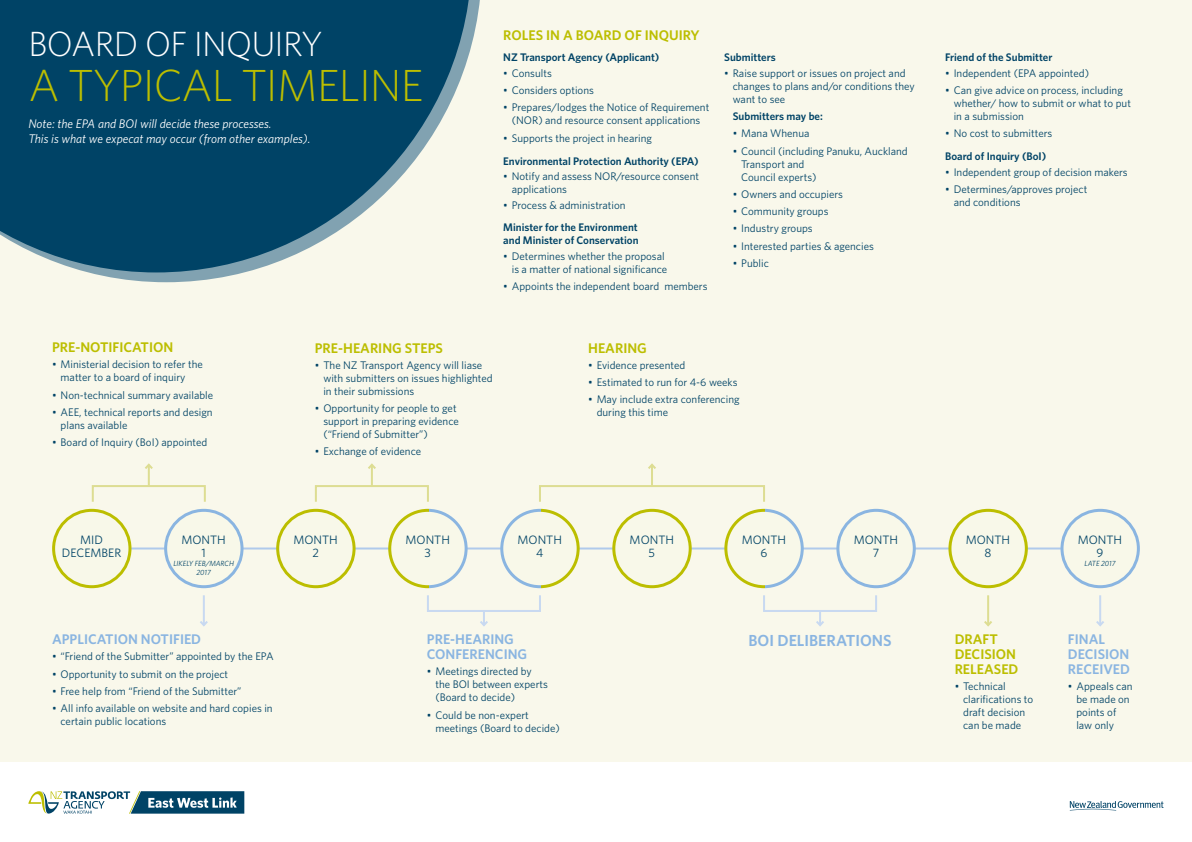
<style>
.page{position:relative;width:1192px;height:842px;background:#f9f8eb}
.page>*{position:absolute;margin:0;border:0;box-sizing:border-box;transform-origin:0 0}
.t1{font:300 45px "Whitney";letter-spacing:-.02em;color:#bcbe00}
.t2{font:300 35px "Whitney";letter-spacing:-.02em;color:#fff}
.t3{font:600 16px "Whitney";color:#8ab5e1}
.t4{font:600 14px/15px "Whitney";color:#bcbe00}
.t5{font:600 14px/15px "Whitney";color:#8ab5e1}
.t6{font:italic 12.5px/15px "Whitney";color:#fff}
.t7{font:12.2px/13.4px "Whitney";color:#004366;text-align:center}
.t8{font:11px/13px "Whitney";color:#004366}
.t9{font:600 11px/13px "Whitney";color:#004366}
.t10{font:italic 7.5px/9px "Whitney";color:#004366;text-align:center}
</style>
<div class="page">
<svg style="left:87px;top:0;width:393px;height:282px"></svg>
<svg style="left:0;top:0;width:472px;height:272px;background:#265f7a"></svg>
<hr style="left:92px;top:547px;width:1008px;height:2px;background:#b0caeb">
<div style="left:166px;top:510px;width:76px;height:77px;background:#f8f8e9;border-radius:50%"></div>
<div style="left:164px;top:509px;width:80px;height:79px;border:3px solid #8ab5e1;border-radius:50%"></div>
<div style="left:278px;top:510px;width:76px;height:77px;background:#f8f8e9;border-radius:50%"></div>
<div style="left:276px;top:509px;width:80px;height:79px;border:3px solid #bcbe00;border-radius:50%"></div>
<div style="left:54px;top:510px;width:76px;height:77px;background:#f8f8e9;border-radius:50%"></div>
<div style="left:52px;top:509px;width:79px;height:79px;border:3px solid #bcbe00;border-radius:50%"></div>
<div style="left:502px;top:510px;width:76px;height:77px;background:#f8f8e9;border-radius:50%"></div>
<div style="left:500px;top:509px;width:80px;height:79px;border:3px solid #fff;border-radius:50%"></div>
<div style="left:390px;top:510px;width:76px;height:77px;background:#f8f8e9;border-radius:50%"></div>
<div style="left:388px;top:509px;width:80px;height:79px;border:3px solid #fff;border-radius:50%"></div>
<div style="left:726px;top:510px;width:76px;height:77px;background:#f8f8e9;border-radius:50%"></div>
<div style="left:724px;top:509px;width:80px;height:79px;border:3px solid #fff;border-radius:50%"></div>
<div style="left:614px;top:510px;width:76px;height:77px;background:#f8f8e9;border-radius:50%"></div>
<div style="left:612px;top:509px;width:80px;height:79px;border:3px solid #bcbe00;border-radius:50%"></div>
<div style="left:838px;top:510px;width:76px;height:77px;background:#f8f8e9;border-radius:50%"></div>
<div style="left:836px;top:509px;width:80px;height:79px;border:3px solid #8ab5e1;border-radius:50%"></div>
<div style="left:950px;top:510px;width:76px;height:77px;background:#f8f8e9;border-radius:50%"></div>
<div style="left:948px;top:509px;width:80px;height:79px;border:3px solid #bcbe00;border-radius:50%"></div>
<div style="left:1062px;top:510px;width:76px;height:77px;background:#f8f8e9;border-radius:50%"></div>
<div style="left:1060px;top:509px;width:80px;height:79px;border:3px solid #8ab5e1;border-radius:50%"></div>
<hr style="left:987px;top:595px;width:2px;height:30px;background:#dddd92">
<svg style="left:984px;top:619px;width:8px;height:8px"></svg>
<hr style="left:203px;top:595px;width:2px;height:30px;background:#c8d9f1">
<svg style="left:200px;top:621px;width:8px;height:6px"></svg>
<hr style="left:148px;top:465px;width:2px;height:21px;background:#dddd92">
<svg style="left:145px;top:463px;width:8px;height:8px"></svg>
<hr style="left:1099px;top:595px;width:2px;height:30px;background:#c8d9f1">
<svg style="left:1096px;top:621px;width:8px;height:6px"></svg>
<svg style="left:427px;top:595px;width:114px;height:32px"></svg>
<hr style="left:371px;top:465px;width:2px;height:21px;background:#dddd92">
<svg style="left:368px;top:463px;width:8px;height:6px"></svg>
<svg style="left:314px;top:485px;width:115px;height:17px"></svg>
<svg style="left:91px;top:484px;width:115px;height:18px"></svg>
<hr style="left:651px;top:465px;width:2px;height:21px;background:#dddd92">
<svg style="left:648px;top:463px;width:8px;height:6px"></svg>
<svg style="left:539px;top:485px;width:226px;height:17px"></svg>
<svg style="left:763px;top:595px;width:114px;height:32px"></svg>
<div style="left:0;top:763px;width:1192px;height:79px;background:#fff"></div>
<svg style="left:28px;top:791px;width:216px;height:23px"></svg>
<svg style="left:1070px;top:801px;width:94px;height:9px"></svg>
<h2 class="t2" style="left:28px;top:21px;width:296px">BOARD OF INQUIRY</h2>
<h1 class="t1" style="left:28px;top:56px;width:397px">A TYPICAL TIMELINE</h1>
<p class="t6" style="left:28px;top:116px;width:284px">Note: the EPA and BOI will decide these processes.<br>This is what we expecat may occur (from other examples).</p>
<p class="t4" style="left:503px;top:27px;width:198px">ROLES IN A BOARD OF INQUIRY</p>
<p class="t9" style="left:503px;top:51px;width:158px">NZ Transport Agency (Applicant)</p>
<p class="t8" style="left:503px;top:66px;width:50px">• Consults</p>
<p class="t8" style="left:503px;top:84px;width:92px">• Considers options</p>
<p class="t8" style="left:503px;top:101px;width:208px;text-align:center">• Prepares/lodges the Notice of Requirement (NOR) and resource consent applications</p>
<p class="t8" style="left:503px;top:131px;width:150px">• Supports the project in hearing</p>
<p class="t9" style="left:503px;top:154px;width:197px">Environmental Protection Authority (EPA)</p>
<p class="t8" style="left:512px;top:170px;width:189px;text-indent:-9px">• Notify and assess NOR/resource consent applications</p>
<p class="t8" style="left:503px;top:199px;width:124px">• Process &amp; administration</p>
<p class="t9" style="left:503px;top:220px;width:137px">Minister for the Environment and Minister of Conservation</p>
<p class="t8" style="left:503px;top:249px;width:166px;text-align:right">• Determines whether the proposal is a matter of national significance</p>
<p class="t8" style="left:503px;top:279px;width:206px">• Appoints the independent board members</p>
<p class="t9" style="left:724px;top:51px;width:53px">Submitters</p>
<p class="t8" style="left:733px;top:66px;width:183px;text-indent:-9px">• Raise support or issues on project and changes to plans and/or conditions they want to see</p>
<p class="t9" style="left:733px;top:110px;width:92px">Submitters may be:</p>
<p class="t8" style="left:733px;top:127px;width:78px">• Mana Whenua</p>
<p class="t8" style="left:741px;top:144px;width:168px;text-indent:-9px">• Council (including Panuku, Auckland<br>Transport and<br>Council experts)</p>
<p class="t8" style="left:733px;top:187px;width:112px">• Owners and occupiers</p>
<p class="t8" style="left:733px;top:205px;width:97px">• Community groups</p>
<p class="t8" style="left:733px;top:222px;width:82px">• Industry groups</p>
<p class="t8" style="left:733px;top:239px;width:143px">• Interested parties &amp; agencies</p>
<p class="t8" style="left:733px;top:256px;width:38px">• Public</p>
<p class="t4" style="left:52px;top:340px;width:123px">PRE-NOTIFICATION</p>
<p class="t8" style="left:61px;top:358px;width:144px;text-indent:-9px">• Ministerial decision to refer the matter to a board of inquiry</p>
<p class="t8" style="left:52px;top:388px;width:163px">• Non-technical summary available</p>
<p class="t8" style="left:61px;top:405px;width:154px;text-indent:-9px">• AEE, technical reports and design plans available</p>
<p class="t8" style="left:52px;top:435px;width:157px">• Board of Inquiry (BoI) appointed</p>
<p class="t4" style="left:315px;top:340px;width:130px">PRE-HEARING STEPS</p>
<p class="t8" style="left:323px;top:358px;width:171px;text-indent:-9px">• The NZ Transport Agency will liase with submitters on issues highlighted in their submissions</p>
<p class="t8" style="left:323px;top:401px;width:137px;text-indent:-9px">• Opportunity for people to get support in preparing evidence (“Friend of Submitter”)</p>
<p class="t8" style="left:315px;top:445px;width:108px">• Exchange of evidence</p>
<p class="t4" style="left:588px;top:340px;width:60px">HEARING</p>
<p class="t8" style="left:588px;top:358px;width:99px">• Evidence presented</p>
<p class="t8" style="left:588px;top:375px;width:151px">• Estimated to run for 4-6 weeks</p>
<p class="t8" style="left:597px;top:393px;width:144px;text-indent:-9px">• May include extra conferencing during this time</p>
<p class="t9" style="left:945px;top:51px;width:109px">Friend of the Submitter</p>
<p class="t8" style="left:945px;top:66px;width:146px">• Independent (EPA appointed)</p>
<p class="t8" style="left:954px;top:84px;width:179px;text-indent:-9px">• Can give advice on process, including whether/ how to submit or what to put in a submission</p>
<p class="t8" style="left:945px;top:127px;width:109px">• No cost to submitters</p>
<p class="t9" style="left:945px;top:150px;width:103px">Board of Inquiry (BoI)</p>
<p class="t8" style="left:945px;top:166px;width:184px">• Independent group of decision makers</p>
<p class="t8" style="left:954px;top:183px;width:135px;text-indent:-9px">• Determines/approves project and conditions</p>
<p class="t7" style="left:181px;top:533px;width:46px">MONTH<br>1</p>
<p class="t10" style="left:173px;top:559px;width:62px">LIKELY FEB/MARCH<br>2017</p>
<p class="t7" style="left:62px;top:533px;width:61px">MID<br>DECEMBER</p>
<p class="t7" style="left:518px;top:533px;width:46px">MONTH<br>4</p>
<p class="t7" style="left:293px;top:533px;width:46px">MONTH<br>2</p>
<p class="t7" style="left:406px;top:533px;width:46px">MONTH<br>3</p>
<p class="t7" style="left:742px;top:533px;width:46px">MONTH<br>6</p>
<p class="t7" style="left:630px;top:533px;width:46px">MONTH<br>5</p>
<p class="t7" style="left:854px;top:533px;width:46px">MONTH<br>7</p>
<p class="t7" style="left:966px;top:533px;width:46px">MONTH<br>8</p>
<p class="t7" style="left:1078px;top:533px;width:46px">MONTH<br>9</p>
<p class="t10" style="left:1084px;top:559px;width:32px">LATE 2017</p>
<p class="t5" style="left:52px;top:632px;width:151px">APPLICATION NOTIFIED</p>
<p class="t8" style="left:52px;top:650px;width:223px">• “Friend of the Submitter” appointed by the EPA</p>
<p class="t8" style="left:52px;top:667px;width:178px">• Opportunity to submit on the project</p>
<p class="t8" style="left:52px;top:684px;width:191px">• Free help from “Friend of the Submitter”</p>
<p class="t8" style="left:61px;top:701px;width:214px;text-indent:-9px">• All info available on website and hard copies in certain public locations</p>
<p class="t5" style="left:427px;top:632px;width:102px">PRE-HEARING<br>CONFERENCING</p>
<p class="t8" style="left:435px;top:665px;width:114px;text-indent:-9px">• Meetings directed by the BOI between experts (Board to decide)</p>
<p class="t8" style="left:435px;top:708px;width:126px;text-indent:-9px">• Could be non-expert meetings (Board to decide)</p>
<h3 class="t3" style="left:748px;top:630px;width:145px">BOI DELIBERATIONS</h3>
<p class="t4" style="left:955px;top:632px;width:65px">DRAFT<br>DECISION<br>RELEASED</p>
<p class="t8" style="left:963px;top:680px;width:72px;text-indent:-9px">• Technical clarifications to draft decision can be made</p>
<p class="t5" style="left:1068px;top:632px;width:64px">FINAL<br>DECISION<br>RECEIVED</p>
<p class="t8" style="left:1076px;top:680px;width:58px;text-indent:-9px">• Appeals can be made on points of law only</p>
</div>
